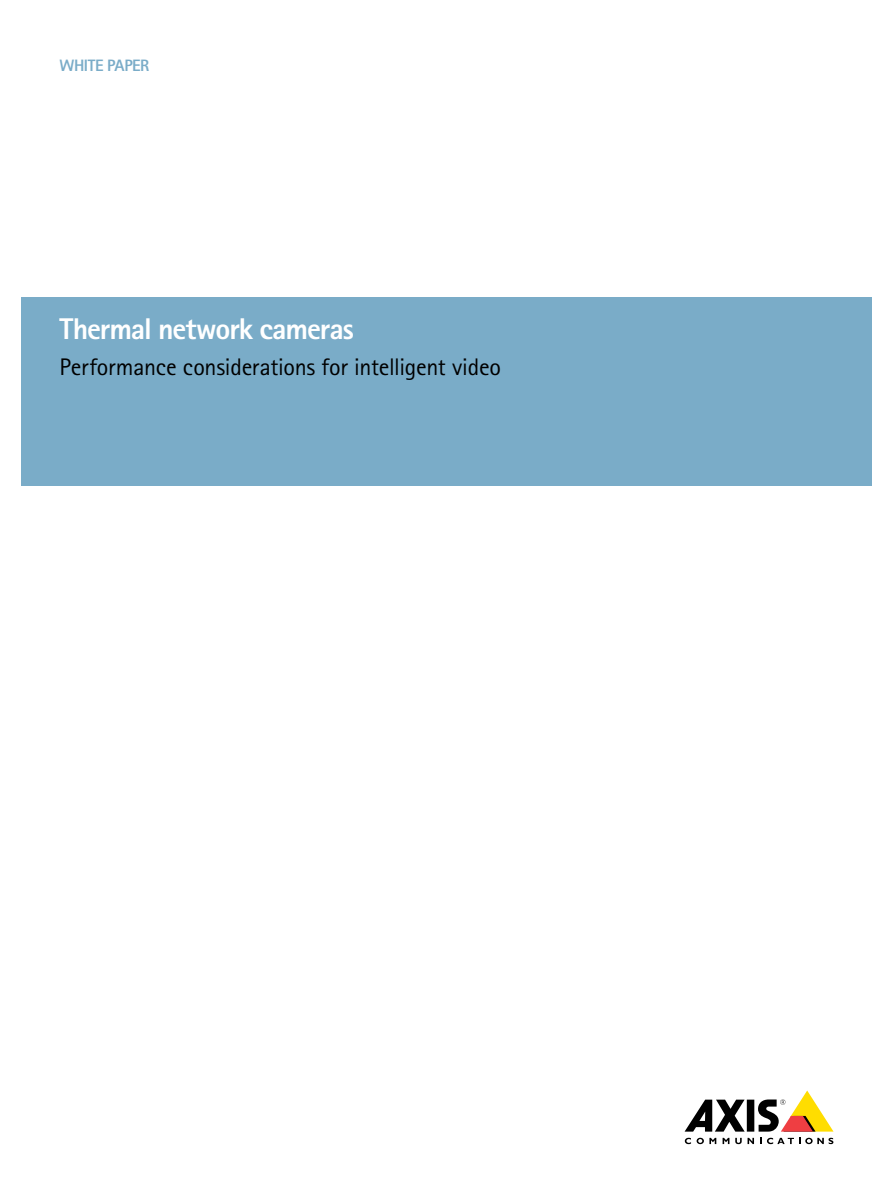
<style>
.page{position:relative;width:893px;height:1191px;background:#fff}
.page>*{position:absolute;margin:0;border:0;box-sizing:border-box;transform-origin:0 0}
.t1{font:800 30px "Rotis Sans Serif Pro";letter-spacing:-.035em;color:#fff}
.t2{font:24px "Rotis Sans Serif Pro";letter-spacing:-.01em;color:#000}
.t3{font:800 16.5px "Rotis Sans Serif Pro";letter-spacing:-.025em;color:#7aacc8}
</style>
<div class="page">
<div style="left:747px;top:1099px;width:7px;height:32px;background:#000"></div>
<svg style="left:685px;top:1099px;width:60px;height:32px"></svg>
<svg style="left:758px;top:1090px;width:75px;height:41px"></svg>
<svg style="left:685px;top:1137px;width:6px;height:7px"></svg>
<svg style="left:697px;top:1137px;width:19px;height:7px"></svg>
<svg style="left:723px;top:1137px;width:6px;height:7px"></svg>
<svg style="left:735px;top:1137px;width:19px;height:7px"></svg>
<svg style="left:760px;top:1137px;width:73px;height:7px"></svg>
<div style="left:21px;top:297px;width:851px;height:188px;background:#7aacc8"></div>
<p class="t3" style="left:60px;top:55px;width:91px">WHITE PAPER</p>
<p class="t1" style="left:60px;top:310px;width:296px">Thermal network cameras</p>
<p class="t2" style="left:60px;top:353px;width:443px">Performance considerations for intelligent video</p>
</div>
